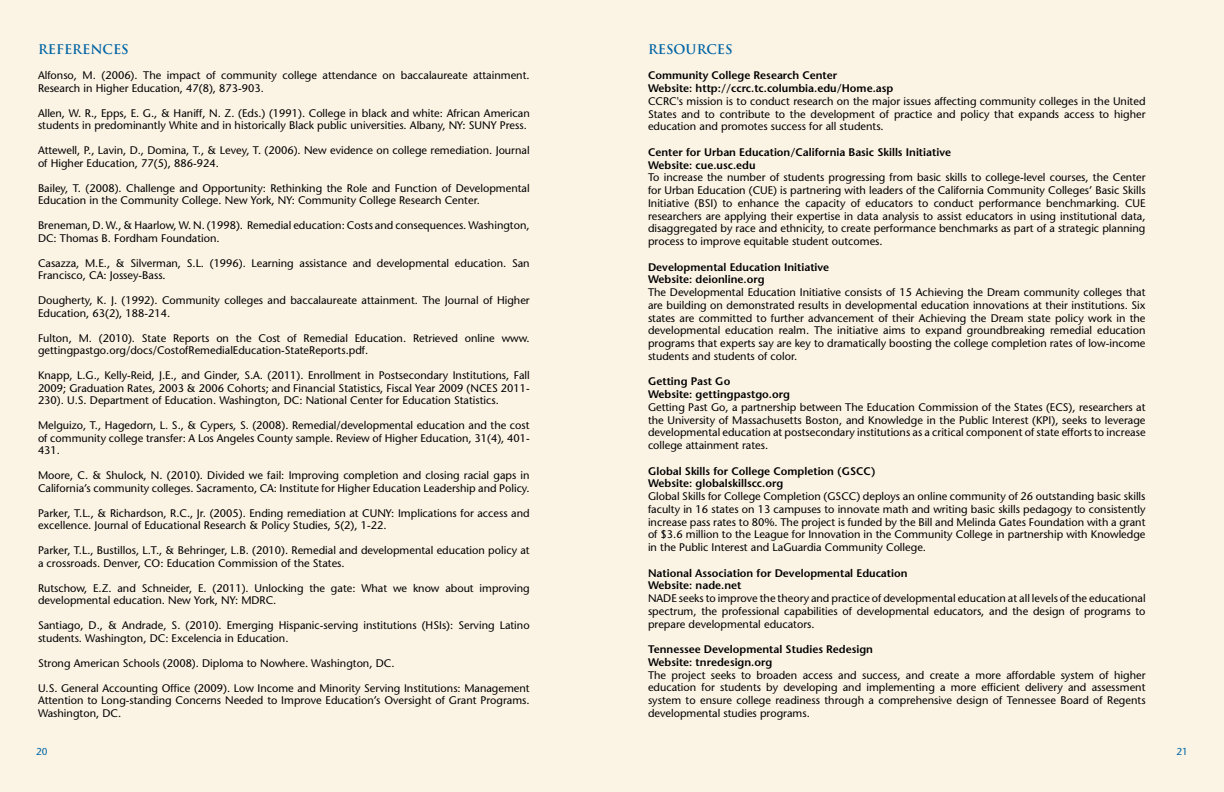
<style>
.page{position:relative;width:1224px;height:792px;background:#fbf3e4}
.page>*{position:absolute;margin:0;border:0;box-sizing:border-box;transform-origin:0 0}
.t1{font:700 13px "Trajan";color:#0065a4}
.t2{font:11px/12.7px "Stone Sans";color:#000}
.t3{font:600 11px/12.7px "Stone Sans";color:#000}
.t4{font:10px "Stone Sans";color:#0065a4}
</style>
<div class="page">
<p class="t1" style="left:38px;top:41px;width:92px">REFERENCES</p>
<p class="t2" style="left:38px;top:69px;width:493px">Alfonso, M. (2006). The impact of community college attendance on baccalaureate attainment.<br>Research in Higher Education, 47(8), 873-903.</p>
<p class="t2" style="left:38px;top:106px;width:493px">Allen, W. R., Epps, E. G., &amp; Haniff, N. Z. (Eds.) (1991). College in black and white: African American students in predominantly White and in historically Black public universities. Albany, NY: SUNY Press.</p>
<p class="t2" style="left:38px;top:144px;width:493px">Attewell, P., Lavin, D., Domina, T., &amp; Levey, T. (2006). New evidence on college remediation. Journal of Higher Education, 77(5), 886-924.</p>
<p class="t2" style="left:38px;top:181px;width:493px">Bailey, T. (2008). Challenge and Opportunity: Rethinking the Role and Function of Developmental<br>Education in the Community College. New York, NY: Community College Research Center.</p>
<p class="t2" style="left:38px;top:219px;width:493px">Breneman, D. W., &amp; Haarlow, W. N. (1998). Remedial education: Costs and consequences. Washington,<br>DC: Thomas B. Fordham Foundation.</p>
<p class="t2" style="left:38px;top:256px;width:493px">Casazza, M.E., &amp; Silverman, S.L. (1996). Learning assistance and developmental education. San<br>Francisco, CA: Jossey-Bass.</p>
<p class="t2" style="left:38px;top:294px;width:493px">Dougherty, K. J. (1992). Community colleges and baccalaureate attainment. The Journal of Higher<br>Education, 63(2), 188-214.</p>
<p class="t2" style="left:38px;top:331px;width:493px">Fulton, M. (2010). State Reports on the Cost of Remedial Education. Retrieved online www. gettingpastgo.org/docs/CostofRemedialEducation-StateReports.pdf.</p>
<p class="t2" style="left:38px;top:369px;width:493px;text-align:justify">Knapp, L.G., Kelly-Reid, J.E., and Ginder, S.A. (2011). Enrollment in Postsecondary Institutions, Fall 2009; Graduation Rates, 2003 &amp; 2006 Cohorts; and Financial Statistics, Fiscal Year 2009 (NCES 2011- 230). U.S. Department of Education. Washington, DC: National Center for Education Statistics.</p>
<p class="t2" style="left:38px;top:419px;width:493px;text-align:justify">Melguizo, T., Hagedorn, L. S., &amp; Cypers, S. (2008). Remedial/developmental education and the cost of community college transfer: A Los Angeles County sample. Review of Higher Education, 31(4), 401- 431.</p>
<p class="t2" style="left:38px;top:469px;width:493px">Moore, C. &amp; Shulock, N. (2010). Divided we fail: Improving completion and closing racial gaps in<br>California’s community colleges. Sacramento, CA: Institute for Higher Education Leadership and Policy.</p>
<p class="t2" style="left:38px;top:506px;width:493px">Parker, T.L., &amp; Richardson, R.C., Jr. (2005). Ending remediation at CUNY: Implications for access and excellence. Journal of Educational Research &amp; Policy Studies, 5(2), 1-22.</p>
<p class="t2" style="left:38px;top:544px;width:493px">Parker, T.L., Bustillos, L.T., &amp; Behringer, L.B. (2010). Remedial and developmental education policy at a crossroads. Denver, CO: Education Commission of the States.</p>
<p class="t2" style="left:38px;top:581px;width:493px">Rutschow, E.Z. and Schneider, E. (2011). Unlocking the gate: What we know about improving developmental education. New York, NY: MDRC.</p>
<p class="t2" style="left:38px;top:619px;width:493px">Santiago, D., &amp; Andrade, S. (2010). Emerging Hispanic-serving institutions (HSIs): Serving Latino students. Washington, DC: Excelencia in Education.</p>
<p class="t2" style="left:38px;top:656px;width:358px">Strong American Schools (2008). Diploma to Nowhere. Washington, DC.</p>
<p class="t2" style="left:38px;top:681px;width:493px;text-align:justify">U.S. General Accounting Office (2009). Low Income and Minority Serving Institutions: Management Attention to Long-standing Concerns Needed to Improve Education’s Oversight of Grant Programs.<br>Washington, DC.</p>
<p class="t4" style="left:36px;top:745px;width:13px">20</p>
<p class="t4" style="left:1177px;top:745px;width:13px">21</p>
<p class="t1" style="left:648px;top:41px;width:86px">RESOURCES</p>
<p class="t3" style="left:648px;top:69px;width:247px">Community College Research Center<br>Website: http://ccrc.tc.columbia.edu/Home.asp</p>
<p class="t2" style="left:648px;top:95px;width:499px;text-align:justify">CCRC's mission is to conduct research on the major issues affecting community colleges in the United States and to contribute to the development of practice and policy that expands access to higher education and promotes success for all students.</p>
<p class="t3" style="left:648px;top:146px;width:305px">Center for Urban Education/California Basic Skills Initiative<br>Website: cue.usc.edu</p>
<p class="t2" style="left:648px;top:171px;width:499px;text-align:justify">To increase the number of students progressing from basic skills to college-level courses, the Center for Urban Education (CUE) is partnering with leaders of the California Community Colleges’ Basic Skills Initiative (BSI) to enhance the capacity of educators to conduct performance benchmarking. CUE researchers are applying their expertise in data analysis to assist educators in using institutional data, disaggregated by race and ethnicity, to create performance benchmarks as part of a strategic planning process to improve equitable student outcomes.</p>
<p class="t3" style="left:648px;top:260px;width:183px">Developmental Education Initiative<br>Website: deionline.org</p>
<p class="t2" style="left:648px;top:286px;width:499px;text-align:justify">The Developmental Education Initiative consists of 15 Achieving the Dream community colleges that are building on demonstrated results in developmental education innovations at their institutions. Six states are committed to further advancement of their Achieving the Dream state policy work in the developmental education realm. The initiative aims to expand groundbreaking remedial education programs that experts say are key to dramatically boosting the college completion rates of low-income students and students of color.</p>
<p class="t3" style="left:648px;top:375px;width:144px">Getting Past Go<br>Website: gettingpastgo.org</p>
<p class="t2" style="left:648px;top:401px;width:499px;text-align:justify">Getting Past Go, a partnership between The Education Commission of the States (ECS), researchers at the University of Massachusetts Boston, and Knowledge in the Public Interest (KPI), seeks to leverage developmental education at postsecondary institutions as a critical component of state efforts to increase college attainment rates.</p>
<p class="t3" style="left:648px;top:464px;width:229px">Global Skills for College Completion (GSCC)<br>Website: globalskillscc.org</p>
<p class="t2" style="left:648px;top:490px;width:499px;text-align:justify">Global Skills for College Completion (GSCC) deploys an online community of 26 outstanding basic skills faculty in 16 states on 13 campuses to innovate math and writing basic skills pedagogy to consistently increase pass rates to 80%. The project is funded by the Bill and Melinda Gates Foundation with a grant of $3.6 million to the League for Innovation in the Community College in partnership with Knowledge in the Public Interest and LaGuardia Community College.</p>
<p class="t3" style="left:648px;top:566px;width:261px">National Association for Developmental Education<br>Website: nade.net</p>
<p class="t2" style="left:648px;top:592px;width:499px;text-align:justify">NADE seeks to improve the theory and practice of developmental education at all levels of the educational spectrum, the professional capabilities of developmental educators, and the design of programs to prepare developmental educators.</p>
<p class="t3" style="left:648px;top:643px;width:227px">Tennessee Developmental Studies Redesign<br>Website: tnredesign.org</p>
<p class="t2" style="left:648px;top:668px;width:499px;text-align:justify">The project seeks to broaden access and success, and create a more affordable system of higher education for students by developing and implementing a more efficient delivery and assessment system to ensure college readiness through a comprehensive design of Tennessee Board of Regents developmental studies programs.</p>
</div>
